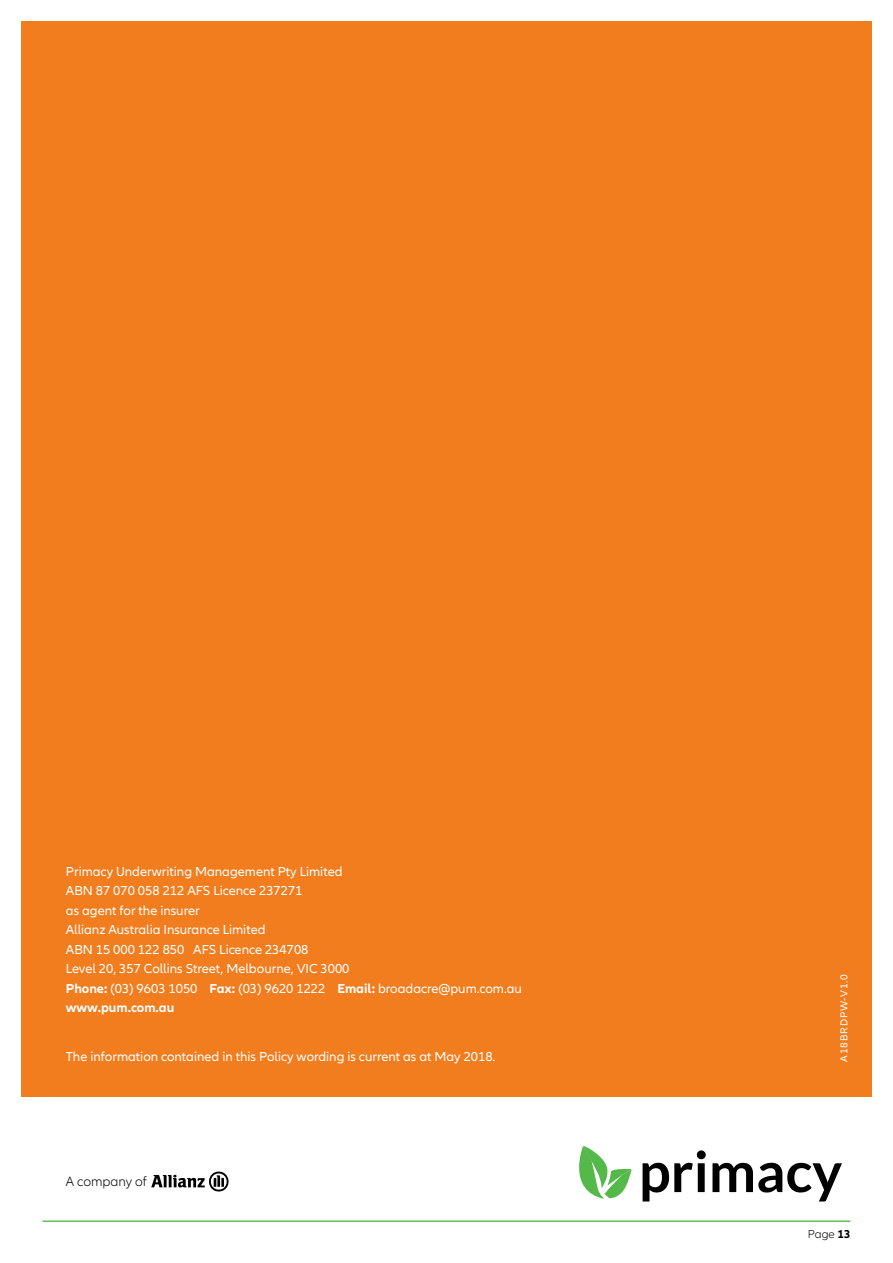
<style>
.page{position:relative;width:893px;height:1263px;background:#fff}
.page>*{position:absolute;margin:0;border:0;box-sizing:border-box;transform-origin:0 0}
.t1{font:300 13.8px "Allianz Neo";color:#000}
.t2{font:13.5px/19.5px "Allianz Neo";color:#fff}
.t3{font:300 12px "Allianz Neo";color:#000}
.t4{font:10.5px "Allianz Neo";letter-spacing:.08em;color:#fff}
.s1{font-weight:700}
</style>
<div class="page">
<hr style="left:43px;top:1220px;width:807px;height:2px;background:#67be60">
<svg style="left:643px;top:1150px;width:63px;height:51px"></svg>
<svg style="left:712px;top:1163px;width:130px;height:38px"></svg>
<svg style="left:579px;top:1146px;width:53px;height:53px"></svg>
<div style="left:21px;top:21px;width:851px;height:1076px;background:#f17d1f"></div>
<svg style="left:151px;top:1171px;width:78px;height:20px"></svg>
<p class="t2" style="left:66px;top:862px;width:458px">Primacy Underwriting Management Pty Limited<br>ABN 87 070 058 212 AFS Licence 237271<br>as agent for the insurer<br>Allianz Australia Insurance Limited<br>ABN 15 000 122 850 AFS Licence 234708<br>Level 20, 357 Collins Street, Melbourne, VIC 3000<br><span class="s1">Phone:</span> (03) 9603 1050 <span class="s1">Fax:</span> (03) 9620 1222 <span class="s1">Email:</span> broadacre@pum.com.au <span class="s1">www.pum.com.au</span></p>
<p class="t2" style="left:66px;top:1047px;width:431px">The information contained in this Policy wording is current as at May 2018.</p>
<p class="t1" style="left:66px;top:1174px;width:83px">A company of</p>
<p class="t4" style="left:838px;top:1061px;width:89px;rotate:-90deg">A18BRDPW-V1.0</p>
<p class="t3" style="left:808px;top:1227px;width:44px">Page <span class="s1">13</span></p>
</div>
